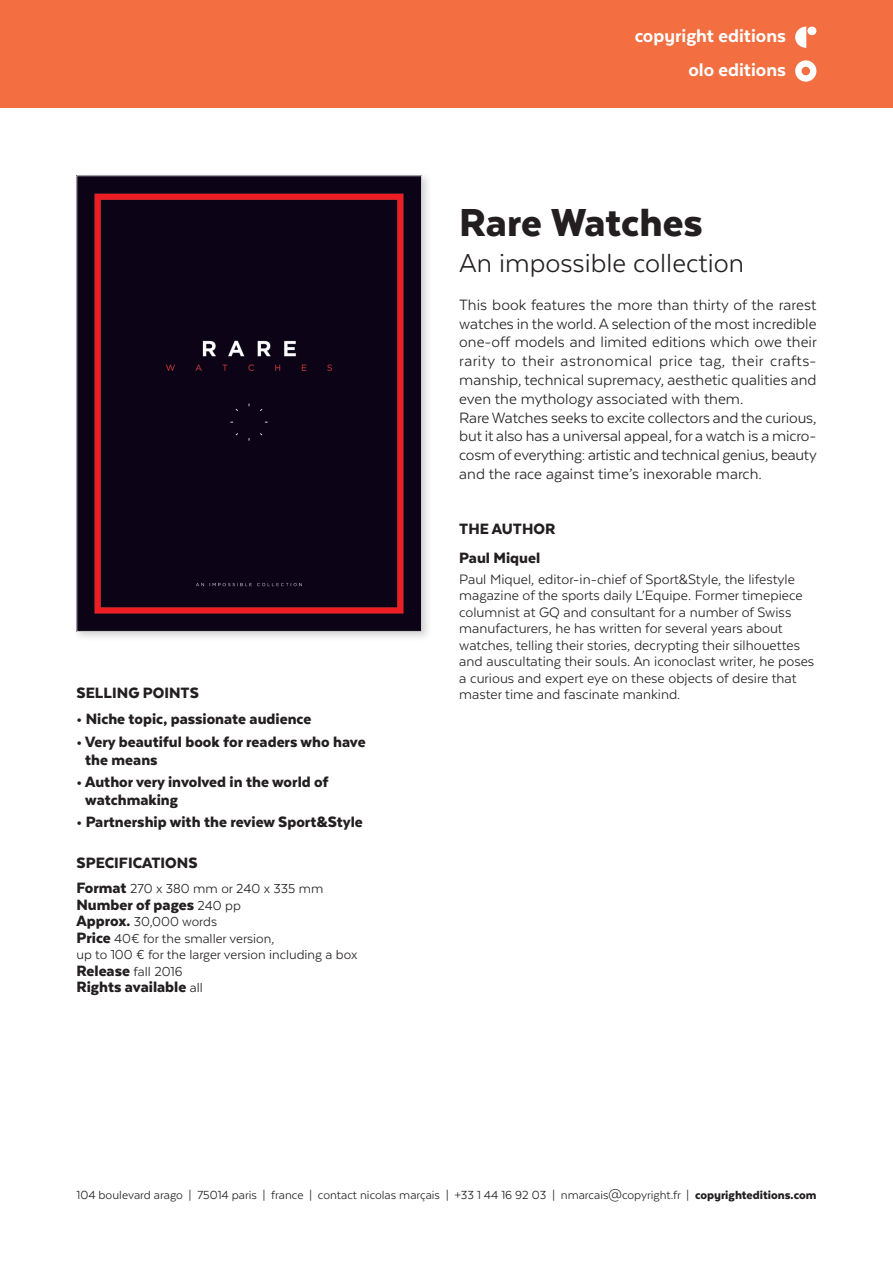
<style>
.page{position:relative;width:893px;height:1263px;background:#fff}
.page>*{position:absolute;margin:0;border:0;box-sizing:border-box;transform-origin:0 0}
.t1{font:900 45px "Texta";letter-spacing:-.005em;color:#231f20}
.t2{font:30px "Texta";color:#231f20}
.t3{font:800 21px/33.8px "Texta";color:#fff;text-align:right}
.t4{font:17.25px/18.8px "Texta";color:#231f20}
.t5{font:900 17.25px/18px "Texta";color:#231f20}
.t6{font:15.75px/16.5px "Texta";color:#231f20}
.t7{font:15px/16.5px "Texta";color:#231f20}
.t8{font:13.5px "Texta";color:#231f20}
.s1{font-family:"Texta Alt"}
.s2{font-weight:900;font-size:17.25px}
.s3{font-weight:400;font-size:15px}
.s4{font-weight:900}
.s5{font-family:"Texta Alt";font-weight:900}
</style>
<div class="page">
<div style="left:0;top:0;width:893px;height:108px;background:#f36f42"></div>
<svg style="left:795px;top:27px;width:21px;height:21px"></svg>
<svg style="left:795px;top:60px;width:21px;height:22px"></svg>
<div style="left:72px;top:171px;width:360px;height:470px;background:#231f20;opacity:.2"></div>
<img style="left:79px;top:178px;width:341px;height:452px">
<div style="left:77px;top:176px;width:345px;height:456px;border:1px solid #d1d2d4"></div>
<p class="t3" style="left:635px;top:18px;width:153px">cop<span class="s1">y</span>right editions olo editions</p>
<h1 class="t1" style="left:459px;top:199px;width:245px">Rare Watches</h1>
<h2 class="t2" style="left:459px;top:248px;width:286px">An impossible collection</h2>
<p class="t4" style="left:459px;top:295px;width:359px">This book features the more than thirty of the rarest watches in the world. A selection of the most incredible one-off models and limited editions which owe their rarity to their astronomical price tag, their crafts&shy;manship, technical supremacy, aesthetic qualities and even the mythology associated with them.<br>Rare Watches seeks to excite collectors and the curious, but it also has a universal appeal, for a watch is a micro&shy;cosm of everything: artistic and technical genius, beauty and the race against time’s inexorable march.</p>
<p class="t5" style="left:459px;top:513px;width:98px;line-height:29.2px">THE AUTHOR<br>Paul Miquel</p>
<p class="t6" style="left:459px;top:570px;width:357px">Paul Miquel, editor-in-chief of Sport&amp;Style, the lifestyle magazine of the sports daily L’Equipe. Former timepiece columnist at GQ and consultant for a number of Swiss manufacturers, he has written for several years about watches, telling their stories, decrypting their silhouettes and auscultating their souls. An iconoclast writer, he poses a curious and expert eye on these objects of desire that</p>
<p class="t5" style="left:77px;top:683px;width:124px">SELLING POINTS</p>
<p class="t6" style="left:459px;top:686px;width:223px">master time and fascinate mankind.</p>
<p class="t5" style="left:77px;top:710px;width:236px">• Niche topic, passionate audience</p>
<p class="t5" style="left:85px;top:732px;width:282px;text-indent:-9px">• Very beautiful book for readers who have the means</p>
<p class="t5" style="left:85px;top:772px;width:245px;text-indent:-9px">• Author very involved in the world of watchmaking</p>
<p class="t5" style="left:77px;top:812px;width:288px">• Partnership with the review Sport&amp;Style</p>
<p class="t5" style="left:77px;top:854px;width:123px">SPECIFICATIONS</p>
<p class="t7" style="left:77px;top:880px;width:248px"><span class="s2">Format</span> 270 x 380 mm or 240 x 335 mm</p>
<p class="t5" style="left:77px;top:895px;width:166px">Number of pages <span class="s3">240 pp</span></p>
<p class="t7" style="left:77px;top:913px;width:282px"><span class="s2">Approx.</span> 30,000 words<br><span class="s2">Price</span> 40€ for the smaller version,<br>up to 100 € for the larger version including a box<br><span class="s2">Release</span> fall 2016</p>
<p class="t5" style="left:77px;top:978px;width:128px">Rights available <span class="s3">all</span></p>
<p class="t8" style="left:77px;top:1188px;width:741px">104 boulevard arago | 75014 paris | france | contact nicolas marçais | +33 1 44 16 92 03 | nmarcais@copyright.fr | <span class="s4">cop</span><span class="s5">y</span><span class="s4">righteditions.com</span></p>
</div>
